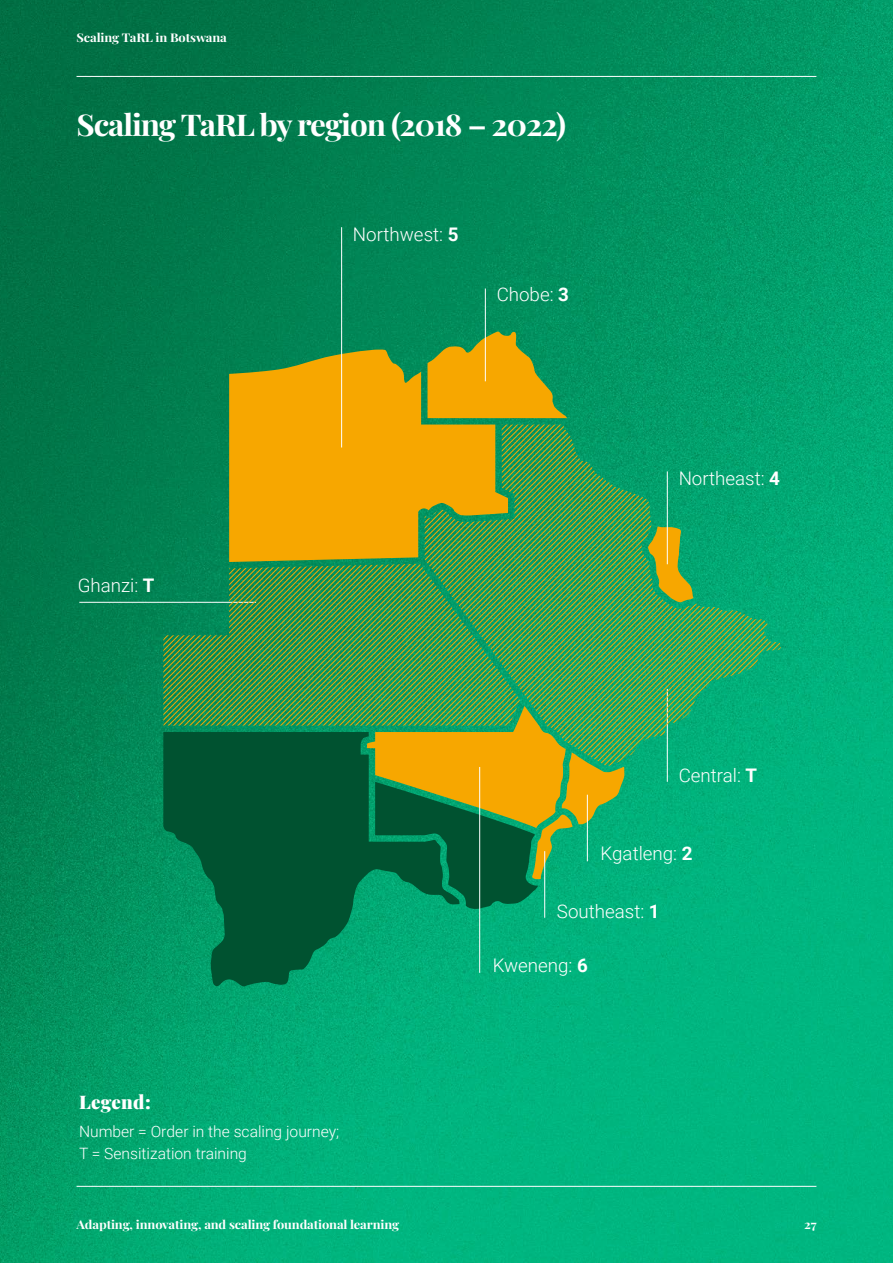
<style>
.page{position:relative;width:893px;height:1263px;background:#fff}
.page>*{position:absolute;margin:0;border:0;box-sizing:border-box;transform-origin:0 0}
.t1{font:700 30px "Playfair Display";letter-spacing:-.035em;color:#fff;scale:1.05 1}
.t2{font:300 18.75px "Roboto";color:#fff}
.t3{font:900 18.75px "Playfair Display";letter-spacing:.02em;color:#fff}
.t4{font:300 15.6px/21.9px "Roboto";color:#fff}
.t5{font:700 12px "Playfair Display";letter-spacing:-.01em;color:#fff;scale:1.07 1}
.s1{font-weight:700}
</style>
<div class="page">
<img style="left:0;top:0;width:893px;height:1263px">
<hr style="left:77px;top:76px;width:739px;height:1px;background:#fff">
<hr style="left:77px;top:1186px;width:739px;height:1px;background:#fff">
<svg style="left:229px;top:348px;width:279px;height:76px;background:#b99f16"></svg>
<svg style="left:427px;top:330px;width:140px;height:88px;background:#a9a01e"></svg>
<svg style="left:163px;top:766px;width:296px;height:222px;background:#007047"></svg>
<svg style="left:367px;top:766px;width:258px;height:143px;background:#438b3e"></svg>
<hr style="left:544px;top:851px;width:1px;height:67px;background:#fff">
<hr style="left:479px;top:767px;width:1px;height:206px;background:#fff">
<hr style="left:587px;top:795px;width:1px;height:66px;background:#fff">
<hr style="left:667px;top:689px;width:1px;height:93px;background:#fff">
<hr style="left:79px;top:602px;width:177px;height:1px;background:#fff">
<hr style="left:341px;top:227px;width:1px;height:220px;background:#fff">
<hr style="left:485px;top:288px;width:1px;height:93px;background:#fff">
<svg style="left:486px;top:424px;width:6px;height:342px;background:#7fa233"></svg>
<svg style="left:502px;top:424px;width:6px;height:342px;background:#579f44"></svg>
<svg style="left:518px;top:424px;width:6px;height:342px;background:#59a043"></svg>
<svg style="left:529px;top:424px;width:6px;height:342px;background:#5ba043"></svg>
<svg style="left:535px;top:424px;width:5px;height:342px;background:#57a045"></svg>
<svg style="left:540px;top:424px;width:5px;height:342px;background:#53a147"></svg>
<svg style="left:545px;top:424px;width:6px;height:342px;background:#52a147"></svg>
<svg style="left:551px;top:424px;width:5px;height:342px;background:#50a148"></svg>
<svg style="left:556px;top:424px;width:5px;height:342px;background:#4ca14a"></svg>
<svg style="left:561px;top:424px;width:6px;height:342px;background:#44a24e"></svg>
<svg style="left:567px;top:424px;width:5px;height:342px;background:#3fa151"></svg>
<svg style="left:572px;top:424px;width:5px;height:342px;background:#43a24f"></svg>
<svg style="left:577px;top:424px;width:6px;height:342px;background:#3fa151"></svg>
<svg style="left:583px;top:424px;width:5px;height:342px;background:#3ca253"></svg>
<svg style="left:588px;top:424px;width:5px;height:342px;background:#3aa254"></svg>
<svg style="left:593px;top:424px;width:6px;height:342px;background:#38a255"></svg>
<svg style="left:599px;top:424px;width:5px;height:342px;background:#38a355"></svg>
<svg style="left:604px;top:424px;width:5px;height:342px;background:#38a255"></svg>
<svg style="left:609px;top:424px;width:6px;height:342px;background:#37a356"></svg>
<svg style="left:615px;top:424px;width:5px;height:342px;background:#36a357"></svg>
<svg style="left:620px;top:424px;width:5px;height:342px;background:#35a357"></svg>
<svg style="left:625px;top:424px;width:6px;height:342px;background:#34a458"></svg>
<svg style="left:631px;top:424px;width:5px;height:342px;background:#33a459"></svg>
<svg style="left:636px;top:424px;width:5px;height:342px;background:#31a45a"></svg>
<svg style="left:641px;top:424px;width:6px;height:342px;background:#2da45c"></svg>
<svg style="left:648px;top:424px;width:133px;height:342px;background:#26a864"></svg>
<p class="t5" style="left:77px;top:28px;width:142px">Scaling TaRL in Botswana</p>
<p class="t1" style="left:77px;top:101px;width:468px">Scaling TaRL by region (2018 – 2022)</p>
<p class="t2" style="left:78px;top:572px;width:78px">Ghanzi: <span class="s1">T</span></p>
<p class="t2" style="left:353px;top:221px;width:107px">Northwest: <span class="s1">5</span></p>
<p class="t2" style="left:497px;top:281px;width:74px">Chobe: <span class="s1">3</span></p>
<p class="t2" style="left:679px;top:465px;width:103px">Northeast: <span class="s1">4</span></p>
<p class="t3" style="left:79px;top:1087px;width:73px">Legend:</p>
<p class="t4" style="left:79px;top:1120px;width:262px">Number = Order in the scaling journey;<br>T = Sensitization training</p>
<p class="t2" style="left:679px;top:762px;width:80px">Central: <span class="s1">T</span></p>
<p class="t2" style="left:600px;top:841px;width:94px">Kgatleng: <span class="s1">2</span></p>
<p class="t2" style="left:557px;top:898px;width:104px">Southeast: <span class="s1">1</span></p>
<p class="t2" style="left:493px;top:952px;width:97px">Kweneng: <span class="s1">6</span></p>
<p class="t5" style="left:77px;top:1215px;width:303px">Adapting, innovating, and scaling foundational learning</p>
<p class="t5" style="left:804px;top:1215px;width:13px">27</p>
</div>
